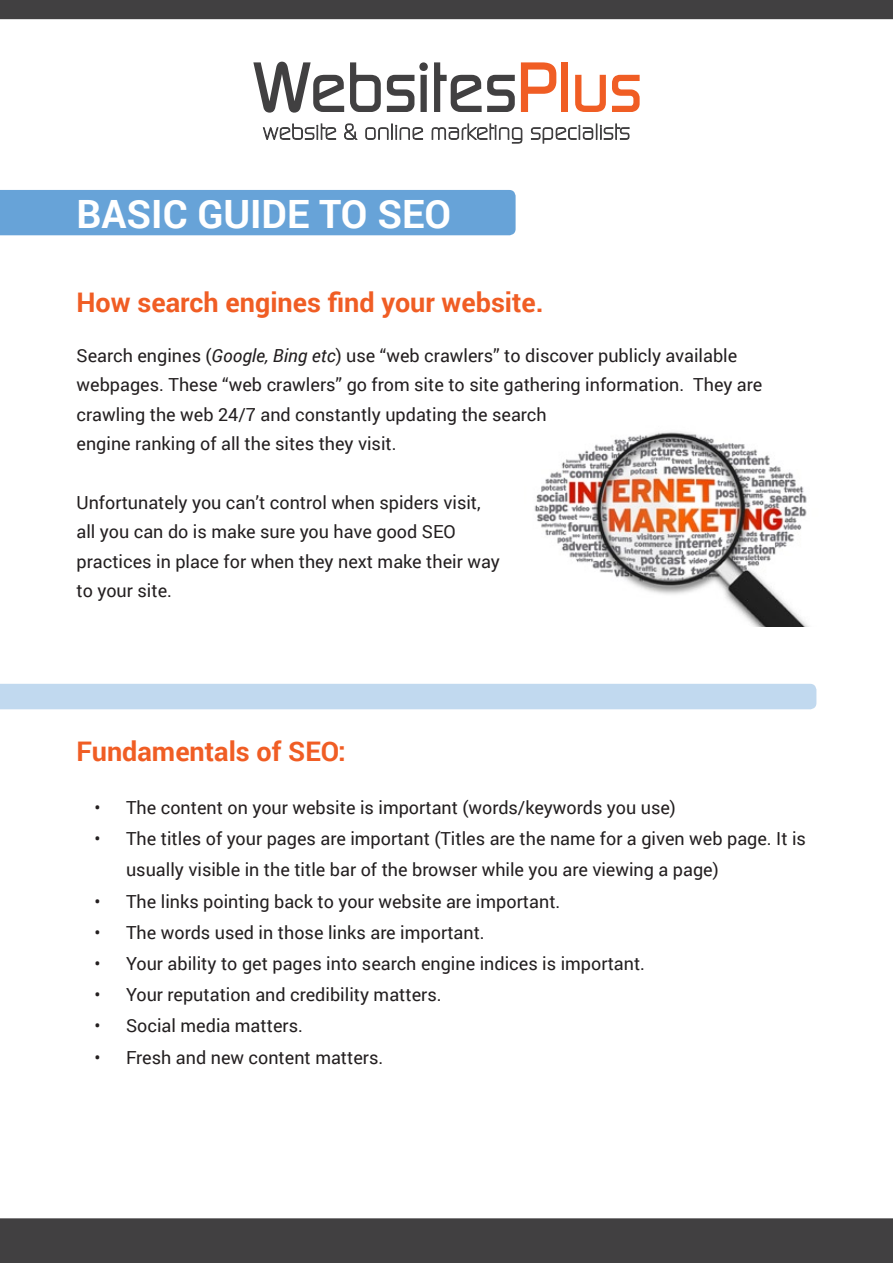
<style>
.page{position:relative;width:893px;height:1263px;background:#fff}
.page>*{position:absolute;margin:0;border:0;box-sizing:border-box;transform-origin:0 0}
.t1{font:700 39px "Roboto";color:#fff}
.t2{font:700 27px "Roboto";color:#f05d24}
.t3{font:18px/29.4px "Roboto";color:#231f20}
.s1{font-style:italic}
</style>
<div class="page">
<div style="left:0;top:1218px;width:893px;height:45px;background:#414041"></div>
<div style="left:0;top:0;width:893px;height:19px;background:#414041"></div>
<img style="left:534px;top:432px;width:275px;height:195px">
<div style="left:0;top:190px;width:516px;height:45px;background:#67a3d8"></div>
<div style="left:0;top:684px;width:816px;height:25px;background:#c1d9ef"></div>
<svg style="left:253px;top:62px;width:91px;height:51px"></svg>
<svg style="left:350px;top:62px;width:31px;height:50px"></svg>
<svg style="left:387px;top:62px;width:41px;height:50px"></svg>
<svg style="left:434px;top:62px;width:81px;height:50px"></svg>
<svg style="left:521px;top:62px;width:35px;height:50px"></svg>
<div style="left:562px;top:62px;width:6px;height:50px;background:#f05d24"></div>
<svg style="left:575px;top:75px;width:31px;height:37px"></svg>
<svg style="left:612px;top:75px;width:28px;height:37px"></svg>
<svg style="left:262px;top:123px;width:74px;height:17px"></svg>
<svg style="left:344px;top:123px;width:14px;height:17px"></svg>
<svg style="left:365px;top:124px;width:58px;height:16px"></svg>
<svg style="left:431px;top:123px;width:92px;height:21px"></svg>
<svg style="left:531px;top:123px;width:99px;height:21px"></svg>
<h1 class="t1" style="left:77px;top:186px;width:326px">Basic Guide To SEO</h1>
<h2 class="t2" style="left:77px;top:284px;width:469px">How search engines find your website.</h2>
<p class="t3" style="left:77px;top:340px;width:687px">Search engines (<span class="s1">Google, Bing etc</span>) use “web crawlers” to discover publicly available webpages. These “web crawlers” go from site to site gathering information. They are crawling the web 24/7 and constantly updating the search<br>engine ranking of all the sites they visit.</p>
<p class="t3" style="left:77px;top:487px;width:425px">Unfortunately you can’t control when spiders visit, all you can do is make sure you have good SEO practices in place for when they next make their way to your site.</p>
<h2 class="t2" style="left:77px;top:732px;width:271px">Fundamentals of SEO:</h2>
<p class="t3" style="left:95px;top:792px;width:583px">• The content on your website is important (words/keywords you use)</p>
<p class="t3" style="left:126px;top:822px;width:681px;line-height:31.2px;text-indent:-32px">• The titles of your pages are important (Titles are the name for a given web page. It is usually visible in the title bar of the browser while you are viewing a page)</p>
<p class="t3" style="left:95px;top:886px;width:467px">• The links pointing back to your website are important.</p>
<p class="t3" style="left:95px;top:917px;width:392px">• The words used in those links are important.</p>
<p class="t3" style="left:95px;top:948px;width:552px">• Your ability to get pages into search engine indices is important.</p>
<p class="t3" style="left:95px;top:979px;width:349px">• Your reputation and credibility matters.</p>
<p class="t3" style="left:95px;top:1011px;width:210px">• Social media matters.</p>
<p class="t3" style="left:95px;top:1042px;width:290px">• Fresh and new content matters.</p>
</div>
